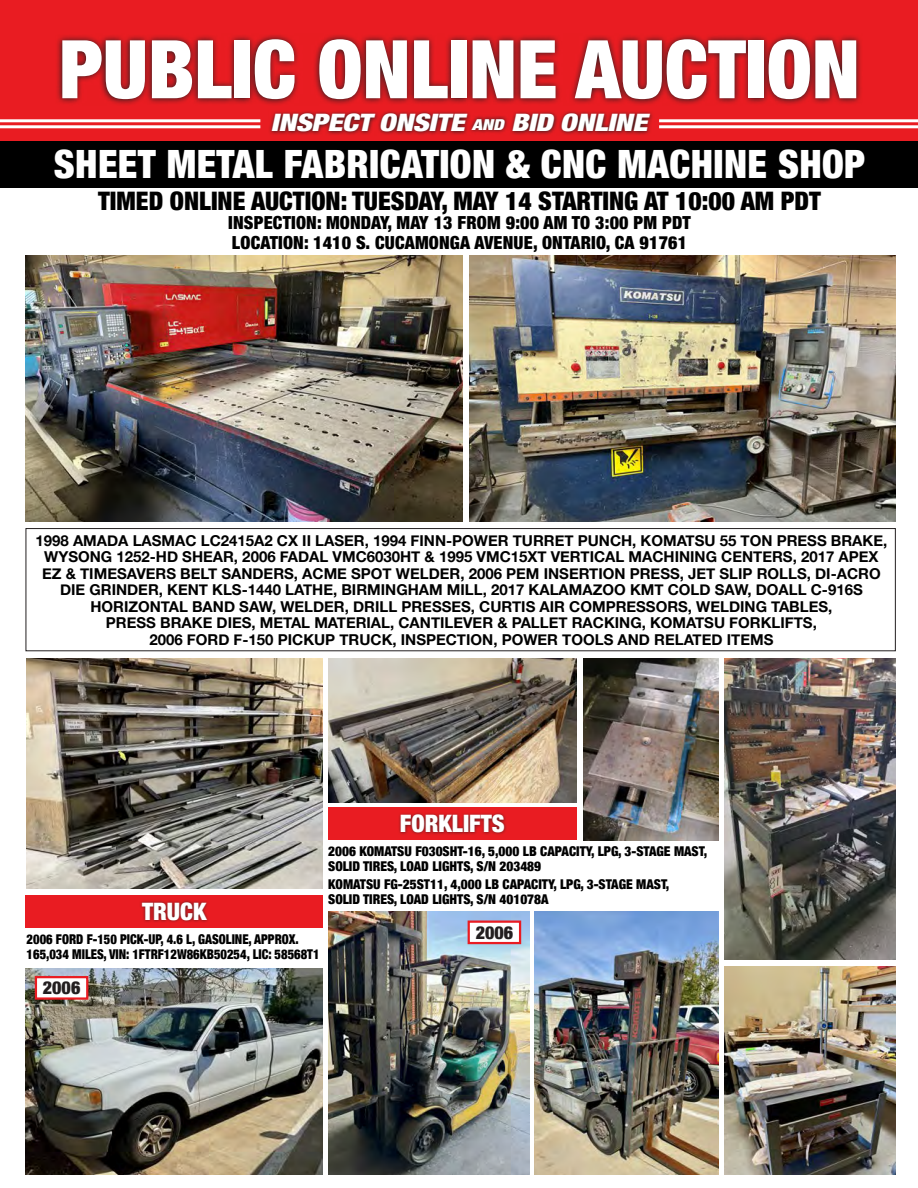
<style>
.page{position:relative;width:918px;height:1188px;background:#fff}
.page>*{position:absolute;margin:0;border:0;box-sizing:border-box;transform-origin:0 0}
.t1{font:900 condensed 81px "Helvetica Neue";color:#fff}
.t2{font:900 condensed 39px "Helvetica Neue";letter-spacing:.01em;color:#fff}
.t3{font:900 condensed 25.5px "Helvetica Neue";color:#000}
.t4{font:italic 900 condensed 24px "Helvetica Neue";color:#fff;scale:1.25 1}
.t5{font:900 condensed 24px "Helvetica Neue";color:#fff}
.t6{font:900 condensed 18px/19.5px "Helvetica Neue";letter-spacing:.01em;color:#000}
.t7{font:900 condensed 18px "Helvetica Neue";color:#231f20}
.t8{font:700 15px/16.5px "Helvetica Neue";color:#000;text-align:center}
.t9{font:900 condensed 13.5px/15px "Helvetica Neue";color:#000}
.t10{font:900 condensed 13.5px/15px "Helvetica Neue";color:#000;scale:.93 1}
.s1{font-size:15px}
</style>
<div class="page">
<div style="left:0;top:0;width:918px;height:159px;background:#e91c22"></div>
<svg style="left:57px;top:35px;width:804px;height:70px"></svg>
<svg style="left:269px;top:111px;width:384px;height:24px"></svg>
<hr style="left:0;top:119px;width:260px;height:3px;background:#fff">
<hr style="left:0;top:125px;width:260px;height:3px;background:#fff">
<hr style="left:659px;top:119px;width:259px;height:3px;background:#fff">
<hr style="left:659px;top:125px;width:259px;height:3px;background:#fff">
<div style="left:0;top:141px;width:918px;height:47px;background:#000"></div>
<div style="left:26px;top:895px;width:297px;height:33px;background:#e91c22"></div>
<div style="left:139px;top:899px;width:71px;height:24px;background:#231f20;opacity:.75"></div>
<div style="left:328px;top:808px;width:249px;height:32px;background:#e91c22"></div>
<div style="left:397px;top:812px;width:110px;height:24px;background:#231f20;opacity:.75"></div>
<img style="left:26px;top:256px;width:436px;height:265px">
<img style="left:470px;top:256px;width:426px;height:265px">
<img style="left:26px;top:969px;width:297px;height:206px">
<img style="left:328px;top:912px;width:201px;height:262px">
<img style="left:534px;top:912px;width:185px;height:262px">
<img style="left:27px;top:658px;width:296px;height:230px">
<img style="left:328px;top:658px;width:249px;height:144px">
<img style="left:583px;top:658px;width:136px;height:182px">
<img style="left:725px;top:658px;width:171px;height:302px">
<img style="left:725px;top:967px;width:171px;height:207px">
<div style="left:35px;top:976px;width:53px;height:24px;background:#fff;border:2px solid #e91c22"></div>
<div style="left:468px;top:921px;width:53px;height:23px;background:#fff;border:2px solid #e91c22"></div>
<div style="left:26px;top:528px;width:870px;height:123px;border:1px solid #231f20"></div>
<h1 class="t1" style="left:59px;top:3px;width:802px">PUBLIC ONLINE AUCTION</h1>
<h3 class="t4" style="left:271px;top:103px;width:309px">INSPECTONSITE<span class="s1">AND</span> BID ONLINE</h3>
<h2 class="t2" style="left:54px;top:132px;width:813px">SHEET METAL FABRICATION &amp; CNC MACHINE SHOP</h2>
<h3 class="t3" style="left:98px;top:180px;width:724px">TIMED ONLINE AUCTION: TUESDAY, MAY 14 STARTING AT 10:00 AM PDT</h3>
<p class="t6" style="left:228px;top:212px;width:464px">INSPECTION: MONDAY, MAY 13 FROM 9:00 AM TO 3:00 PM PDT<br>LOCATION: 1410 S. CUCAMONGA AVENUE, ONTARIO, CA 91761</p>
<p class="t8" style="left:35px;top:533px;width:853px">1998 AMADA LASMAC LC2415A2 CX II LASER, 1994 FINN-POWER TURRET PUNCH, KOMATSU 55 TON PRESS BRAKE, WYSONG 1252-HD SHEAR, 2006 FADAL VMC6030HT &amp; 1995 VMC15XT VERTICAL MACHINING CENTERS, 2017 APEX EZ &amp; TIMESAVERS BELT SANDERS, ACME SPOT WELDER, 2006 PEM INSERTION PRESS, JET SLIP ROLLS, DI-ACRO DIE GRINDER, KENT KLS-1440 LATHE, BIRMINGHAM MILL, 2017 KALAMAZOO KMT COLD SAW, DOALL C-916S HORIZONTAL BAND SAW, WELDER, DRILL PRESSES, CURTIS AIR COMPRESSORS, WELDING TABLES,<br>PRESS BRAKE DIES, METAL MATERIAL, CANTILEVER &amp; PALLET RACKING, KOMATSU FORKLIFTS,<br>2006 FORD F-150 PICKUP TRUCK, INSPECTION, POWER TOOLS AND RELATED ITEMS</p>
<h3 class="t5" style="left:142px;top:891px;width:66px">TRUCK</h3>
<p class="t10" style="left:27px;top:930px;width:317px">2006 FORD F-150 PICK-UP, 4.6 L, GASOLINE, APPROX.<br>165,034 MILES, VIN: 1FTRF12W86KB50254, LIC: 58568T1</p>
<p class="t7" style="left:43px;top:973px;width:39px">2006</p>
<h3 class="t5" style="left:400px;top:804px;width:106px">FORKLIFTS</h3>
<p class="t9" style="left:328px;top:843px;width:381px">2006 KOMATSU F030SHT-16, 5,000 LB CAPACITY, LPG, 3-STAGE MAST,<br>SOLID TIRES, LOAD LIGHTS, S/N 203489</p>
<p class="t9" style="left:328px;top:876px;width:343px">KOMATSU FG-25ST11, 4,000 LB CAPACITY, LPG, 3-STAGE MAST,<br>SOLID TIRES, LOAD LIGHTS, S/N 401078A</p>
<p class="t7" style="left:476px;top:917px;width:39px">2006</p>
</div>
